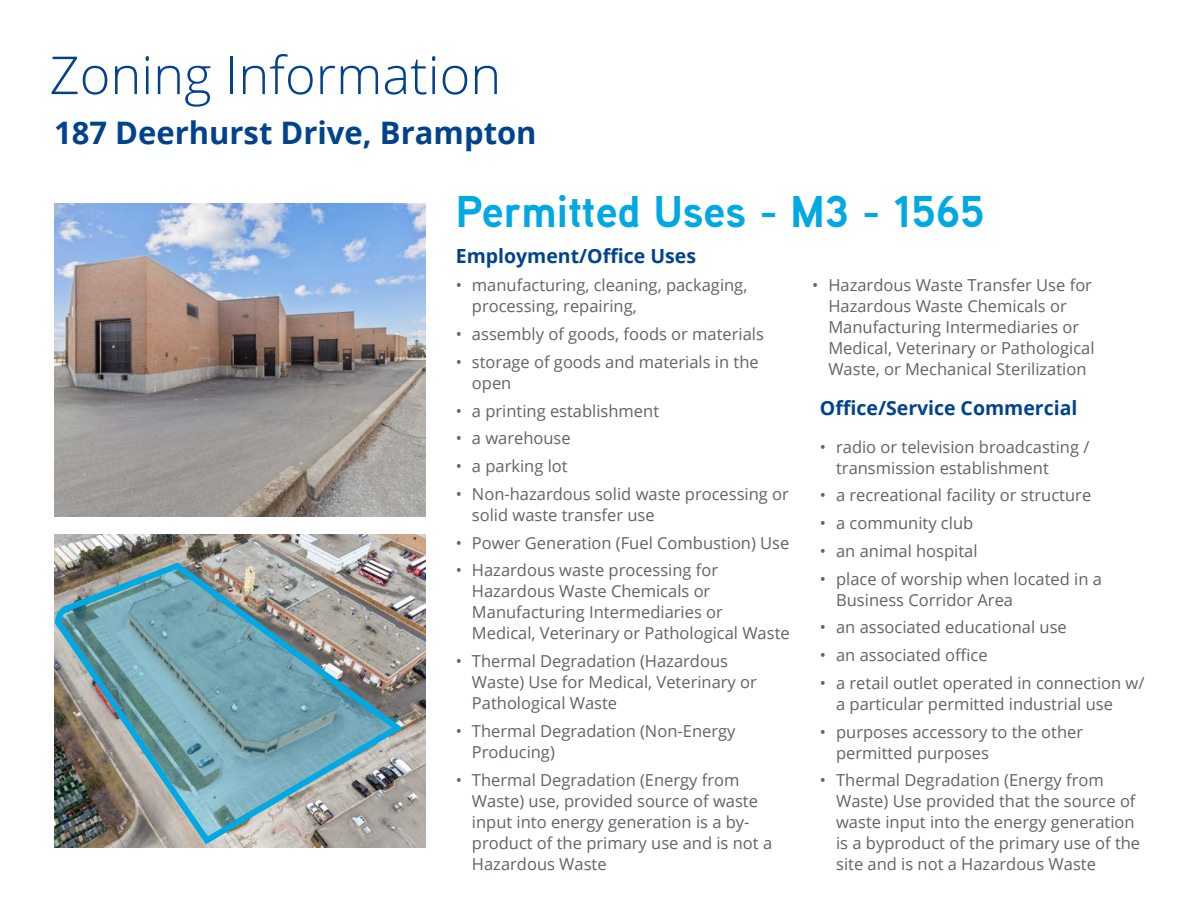
<style>
.page{position:relative;width:1188px;height:918px;background:#fff}
.page>*{position:absolute;margin:0;border:0;box-sizing:border-box;transform-origin:0 0}
.t1{font:300 52.35px "Open Sans";color:#00438c}
.t2{font:700 44.55px "Aaux Next";color:#00a8e4}
.t3{font:700 31.05px "Open Sans";color:#00438c}
.t4{font:700 19.5px "Open Sans";color:#00438c}
.t5{font:16.5px/21px "Open Sans";color:#5f636a}
</style>
<div class="page">
<img style="left:54px;top:203px;width:372px;height:314px">
<img style="left:54px;top:534px;width:372px;height:314px">
<img style="left:54px;top:559px;width:352px;height:289px">
<h1 class="t1" style="left:49px;top:39px;width:453px">Zoning Information</h1>
<h3 class="t3" style="left:54px;top:111px;width:484px">187 Deerhurst Drive, Brampton</h3>
<h2 class="t2" style="left:456px;top:180px;width:530px">Permitted Uses - M3 - 1565</h2>
<p class="t4" style="left:456px;top:243px;width:242px">Employment/Office Uses</p>
<p class="t5" style="left:472px;top:274px;width:277px;text-indent:-16px">• manufacturing, cleaning, packaging, processing, repairing,</p>
<p class="t5" style="left:456px;top:323px;width:310px">• assembly of goods, foods or materials</p>
<p class="t5" style="left:472px;top:351px;width:288px;text-indent:-16px">• storage of goods and materials in the open</p>
<p class="t5" style="left:456px;top:400px;width:205px">• a printing establishment</p>
<p class="t5" style="left:456px;top:427px;width:117px">• a warehouse</p>
<p class="t5" style="left:456px;top:455px;width:113px">• a parking lot</p>
<p class="t5" style="left:472px;top:483px;width:318px;text-indent:-16px">• Non-hazardous solid waste processing or solid waste transfer use</p>
<p class="t5" style="left:456px;top:532px;width:335px">• Power Generation (Fuel Combustion) Use</p>
<p class="t5" style="left:472px;top:559px;width:319px;text-indent:-16px">• Hazardous waste processing for Hazardous Waste Chemicals or Manufacturing Intermediaries or Medical, Veterinary or Pathological Waste</p>
<p class="t5" style="left:472px;top:650px;width:286px;text-indent:-16px">• Thermal Degradation (Hazardous<br>Waste) Use for Medical, Veterinary or<br>Pathological Waste</p>
<p class="t5" style="left:472px;top:720px;width:265px;text-indent:-16px">• Thermal Degradation (Non-Energy<br>Producing)</p>
<p class="t5" style="left:472px;top:769px;width:302px;text-indent:-16px">• Thermal Degradation (Energy from<br>Waste) use, provided source of waste input into energy generation is a by&shy;product of the primary use and is not a<br>Hazardous Waste</p>
<p class="t5" style="left:828px;top:275px;width:268px;text-indent:-16px">• Hazardous Waste Transfer Use for Hazardous Waste Chemicals or Manufacturing Intermediaries or Medical, Veterinary or Pathological Waste, or Mechanical Sterilization</p>
<p class="t4" style="left:820px;top:394px;width:259px">Office/Service Commercial</p>
<p class="t5" style="left:836px;top:436px;width:255px;text-indent:-16px">• radio or television broadcasting / transmission establishment</p>
<p class="t5" style="left:820px;top:484px;width:273px">• a recreational facility or structure</p>
<p class="t5" style="left:820px;top:512px;width:155px">• a community club</p>
<p class="t5" style="left:820px;top:540px;width:159px">• an animal hospital</p>
<p class="t5" style="left:836px;top:568px;width:267px;text-indent:-16px">• place of worship when located in a<br>Business Corridor Area</p>
<p class="t5" style="left:820px;top:616px;width:248px">• an associated educational use</p>
<p class="t5" style="left:820px;top:644px;width:169px">• an associated office</p>
<p class="t5" style="left:836px;top:672px;width:310px;text-indent:-16px">• a retail outlet operated in connection w/ a particular permitted industrial use</p>
<p class="t5" style="left:836px;top:721px;width:249px;text-indent:-16px">• purposes accessory to the other permitted purposes</p>
<p class="t5" style="left:836px;top:770px;width:306px;text-indent:-16px">• Thermal Degradation (Energy from Waste) Use provided that the source of waste input into the energy generation is a byproduct of the primary use of the site and is not a Hazardous Waste</p>
</div>
